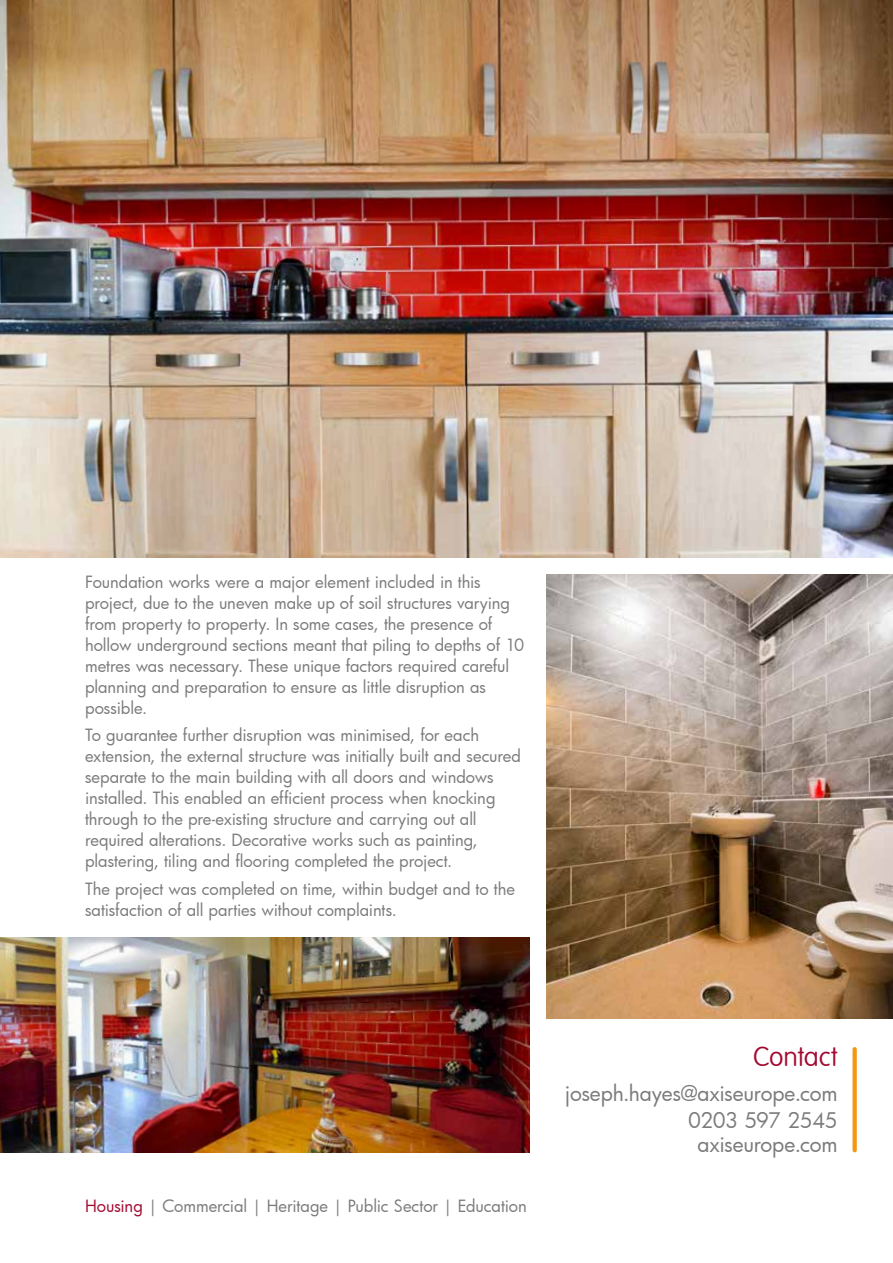
<style>
.page{position:relative;width:893px;height:1263px;background:#fff}
.page>*{position:absolute;margin:0;border:0;box-sizing:border-box;transform-origin:0 0}
.t1{font:100 27px "VAG Rounded LT";letter-spacing:-.005em;color:#a30930}
.t2{font:21px/27px "Futura";letter-spacing:-.015em;color:#7c7b7b;text-align:right}
.t3{font:16.5px/21px "Futura";letter-spacing:-.005em;color:#7c7b7b}
.s1{color:#a30930}
</style>
<div class="page">
<img style="left:0;top:0;width:893px;height:557px">
<div style="left:852px;top:1049px;width:5px;height:101px;background:#f49712"></div>
<img style="left:547px;top:574px;width:346px;height:444px">
<img style="left:0;top:938px;width:530px;height:214px">
<p class="t3" style="left:85px;top:571px;width:441px">Foundation works were a major element included in this project, due to the uneven make up of soil structures varying from property to property. In some cases, the presence of hollow underground sections meant that piling to depths of 10 metres was necessary. These unique factors required careful planning and preparation to ensure as little disruption as possible.</p>
<p class="t3" style="left:85px;top:724px;width:437px">To guarantee further disruption was minimised, for each extension, the external structure was initially built and secured separate to the main building with all doors and windows installed. This enabled an efficient process when knocking through to the pre-existing structure and carrying out all required alterations. Decorative works such as painting, plastering, tiling and flooring completed the project.</p>
<p class="t3" style="left:85px;top:878px;width:431px">The project was completed on time, within budget and to the satisfaction of all parties without complaints.</p>
<p class="t3" style="left:85px;top:1195px;width:443px"><span class="s1">Housing</span> | Commercial | Heritage | Public Sector | Education</p>
<h1 class="t1" style="left:753px;top:1041px;width:86px">Contact</h1>
<p class="t2" style="left:565px;top:1080px;width:274px">joseph.hayes@axiseurope.com<br>0203 597 2545</p>
<p class="t2" style="left:697px;top:1131px;width:142px">axiseurope.com</p>
</div>
